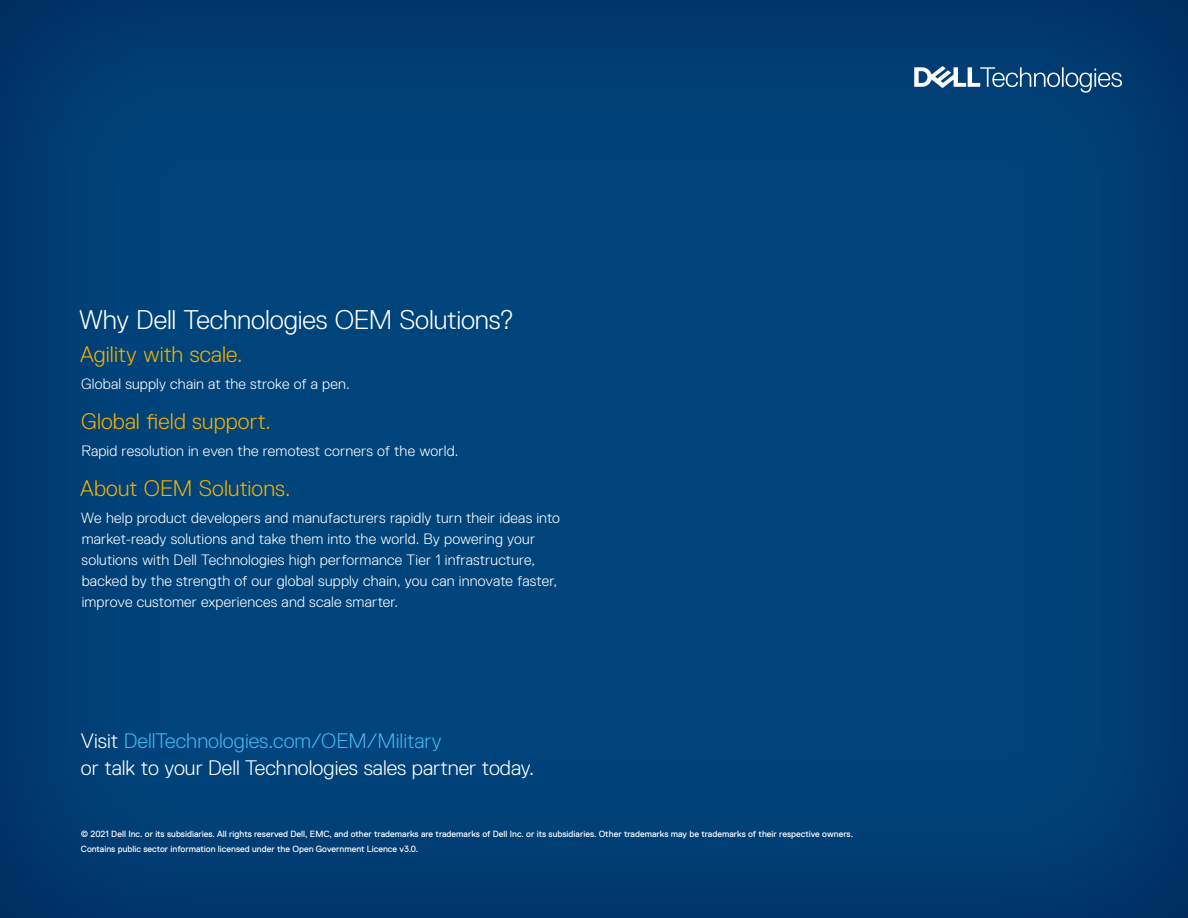
<style>
.page{position:relative;width:1188px;height:918px;background:#00447c}
.page>*{position:absolute;margin:0;border:0;box-sizing:border-box;transform-origin:0 0}
.t1{font:300 27px "Dell Replica";letter-spacing:-.005em;color:#fff}
.t2{font:300 22.5px "Dell Replica";letter-spacing:.005em;color:#f2af00}
.t3{font:300 21px/27px "Dell Replica";color:#fff}
.t4{font:300 15px/21px "Dell Replica";letter-spacing:.01em;color:#fff}
.t5{font:9px/15px "Replica Std";color:#fff}
.s1{color:#41b6e6}
</style>
<div class="page">
<svg style="left:914px;top:66px;width:208px;height:27px"></svg>
<h1 class="t1" style="left:79px;top:304px;width:437px">Why Dell Technologies OEM Solutions?</h1>
<h2 class="t2" style="left:80px;top:342px;width:164px">Agility with scale.</h2>
<p class="t4" style="left:81px;top:373px;width:270px">Global supply chain at the stroke of a pen.</p>
<h2 class="t2" style="left:81px;top:409px;width:191px">Global field support.</h2>
<p class="t4" style="left:81px;top:440px;width:378px">Rapid resolution in even the remotest corners of the world.</p>
<h2 class="t2" style="left:80px;top:476px;width:212px">About OEM Solutions.</h2>
<p class="t4" style="left:81px;top:507px;width:480px">We help product developers and manufacturers rapidly turn their ideas into market-ready solutions and take them into the world. By powering your solutions with Dell Technologies high performance Tier 1 infrastructure, backed by the strength of our global supply chain, you can innovate faster, improve customer experiences and scale smarter.</p>
<h3 class="t3" style="left:81px;top:727px;width:455px">Visit <span class="s1">DellTechnologies.com/OEM/Military<br></span>or talk to your Dell Technologies sales partner today.</h3>
<p class="t5" style="left:81px;top:826px;width:774px">© 2021 Dell Inc. or its subsidiaries. All rights reserved Dell, EMC, and other trademarks are trademarks of Dell Inc. or its subsidiaries. Other trademarks may be trademarks of their respective owners.<br>Contains public sector information licensed under the Open Government Licence v3.0.</p>
</div>
